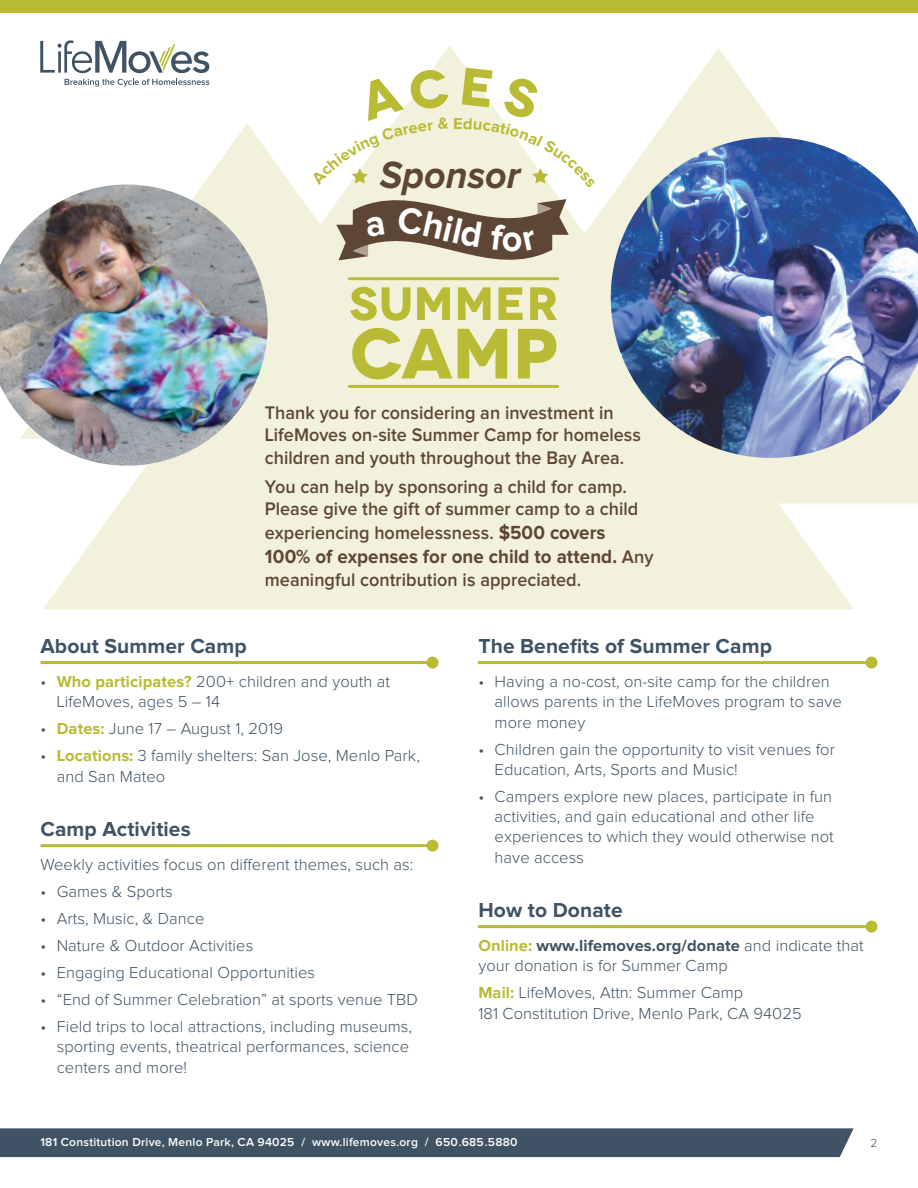
<style>
.page{position:relative;width:918px;height:1188px;background:#fff}
.page>*{position:absolute;margin:0;border:0;box-sizing:border-box;transform-origin:0 0}
.t1{font:italic 700 39.3px "Proxima Nova";color:#5e4637;scale:.95 1}
.t2{font:700 37.8px "Proxima Nova";color:#fff;scale:.95 1}
.t3{font:700 21px "Proxima Nova";letter-spacing:.005em;color:#405364}
.t4{font:700 19.65px "Proxima Nova";letter-spacing:.005em;color:#5e4637;scale:.95 1}
.t5{font:600 18.9px/22.5px "Proxima Nova";color:#5e4637;scale:.95 1}
.t6{font:300 16.5px/20.2px "Proxima Nova";letter-spacing:.005em;color:#405364}
.t7{font:600 12px "Proxima Nova";letter-spacing:.02em;color:#fff}
.t8{font:300 12px "Proxima Nova";color:#405364}
.s1{font-weight:700;font-size:19.65px}
.s2{font-weight:600;font-size:18.9px}
.s3{font-weight:700;color:#b8bb33}
.s4{font-weight:700}
</style>
<div class="page">
<svg style="left:40px;top:40px;width:136px;height:33px"></svg>
<div style="left:0;top:1128px;width:854px;height:29px;background:#405364"></div>
<div style="left:0;top:0;width:918px;height:13px;background:#b8bb33"></div>
<div style="left:854px;top:458px;width:64px;height:45px;background:#f2f2dc"></div>
<svg style="left:43px;top:45px;width:811px;height:564px;fill:#f2f2dc"></svg>
<hr style="left:40px;top:661px;width:392px;height:3px;background:#b8bb33">
<div style="left:426px;top:657px;width:12px;height:12px;background:#b8bb33;border-radius:50%"></div>
<hr style="left:40px;top:844px;width:392px;height:3px;background:#b8bb33">
<div style="left:426px;top:840px;width:12px;height:12px;background:#b8bb33;border-radius:50%"></div>
<hr style="left:478px;top:661px;width:394px;height:3px;background:#b8bb33">
<div style="left:866px;top:657px;width:12px;height:12px;background:#b8bb33;border-radius:50%"></div>
<hr style="left:478px;top:925px;width:394px;height:3px;background:#b8bb33">
<div style="left:866px;top:921px;width:12px;height:12px;background:#b8bb33;border-radius:50%"></div>
<svg style="left:350px;top:287px;width:61px;height:34px"></svg>
<svg style="left:417px;top:287px;width:33px;height:33px"></svg>
<svg style="left:458px;top:287px;width:33px;height:33px"></svg>
<svg style="left:499px;top:287px;width:24px;height:33px"></svg>
<svg style="left:530px;top:287px;width:27px;height:33px"></svg>
<svg style="left:352px;top:328px;width:100px;height:51px"></svg>
<svg style="left:458px;top:329px;width:49px;height:49px"></svg>
<svg style="left:518px;top:329px;width:38px;height:49px"></svg>
<hr style="left:348px;top:385px;width:211px;height:3px;background:#b8bb33">
<img style="left:611px;top:137px;width:307px;height:321px">
<img style="left:0;top:184px;width:274px;height:286px">
<svg style="left:311px;top:68px;width:285px;height:213px"></svg>
<h1 class="t1" style="left:380px;top:157px;width:149px">Sponsor</h1>
<h2 class="t2" style="left:502px;top:221px;width:23px">o</h2>
<p class="t5" style="left:265px;top:402px;width:397px">Thank you for considering an investment in<br>LifeMoves on-site Summer Camp for homeless children and youth throughout the Bay Area.</p>
<p class="t5" style="left:265px;top:476px;width:395px;line-height:23.2px">You can help by sponsoring a child for camp.<br>Please give the gift of summer camp to a child experiencing homelessness. <span class="s1">$500 covers</span></p>
<p class="t4" style="left:265px;top:548px;width:411px">100% of expenses for one child to attend. <span class="s2">Any</span></p>
<p class="t5" style="left:265px;top:569px;width:334px">meaningful contribution is appreciated.</p>
<p class="t3" style="left:40px;top:637px;width:208px">About Summer Camp</p>
<p class="t6" style="left:57px;top:672px;width:335px;text-indent:-16px">• <span class="s3">Who participates?</span> 200+ children and youth at<br>LifeMoves, ages 5 – 14</p>
<p class="t6" style="left:40px;top:720px;width:244px">• <span class="s3">Dates:</span> June 17 – August 1, 2019</p>
<p class="t6" style="left:57px;top:747px;width:365px;text-indent:-16px">• <span class="s3">Locations:</span> 3 family shelters: San Jose, Menlo Park, and San Mateo</p>
<p class="t3" style="left:40px;top:820px;width:152px">Camp Activities</p>
<p class="t6" style="left:40px;top:855px;width:375px">Weekly activities focus on different themes, such as:</p>
<p class="t6" style="left:40px;top:882px;width:134px">• Games &amp; Sports</p>
<p class="t6" style="left:40px;top:909px;width:166px">• Arts, Music, &amp; Dance</p>
<p class="t6" style="left:40px;top:936px;width:214px">• Nature &amp; Outdoor Activities</p>
<p class="t6" style="left:40px;top:963px;width:276px">• Engaging Educational Opportunities</p>
<p class="t6" style="left:40px;top:990px;width:379px">• “End of Summer Celebration” at sports venue TBD</p>
<p class="t6" style="left:57px;top:1017px;width:357px;text-indent:-16px">• Field trips to local attractions, including museums, sporting events, theatrical performances, science centers and more!</p>
<p class="t3" style="left:478px;top:637px;width:295px">The Benefits of Summer Camp</p>
<p class="t6" style="left:495px;top:672px;width:349px;text-indent:-16px">• Having a no-cost, on-site camp for the children allows parents in the LifeMoves program to save more money</p>
<p class="t6" style="left:495px;top:740px;width:342px;text-indent:-16px">• Children gain the opportunity to visit venues for<br>Education, Arts, Sports and Music!</p>
<p class="t6" style="left:495px;top:787px;width:341px;text-indent:-16px">• Campers explore new places, participate in fun activities, and gain educational and other life experiences to which they would otherwise not have access</p>
<p class="t3" style="left:478px;top:901px;width:146px">How to Donate</p>
<p class="t6" style="left:478px;top:936px;width:387px"><span class="s3">Online:</span> <span class="s4">www.lifemoves.org/donate</span> and indicate that your donation is for Summer Camp</p>
<p class="t6" style="left:478px;top:984px;width:325px"><span class="s3">Mail:</span> LifeMoves, Attn: Summer Camp<br>181 Constitution Drive, Menlo Park, CA 94025</p>
<p class="t7" style="left:40px;top:1136px;width:479px">181 Constitution Drive, Menlo Park, CA 94025 / www.lifemoves.org / 650.685.5880</p>
<p class="t8" style="left:871px;top:1138px;width:8px">2</p>
</div>
